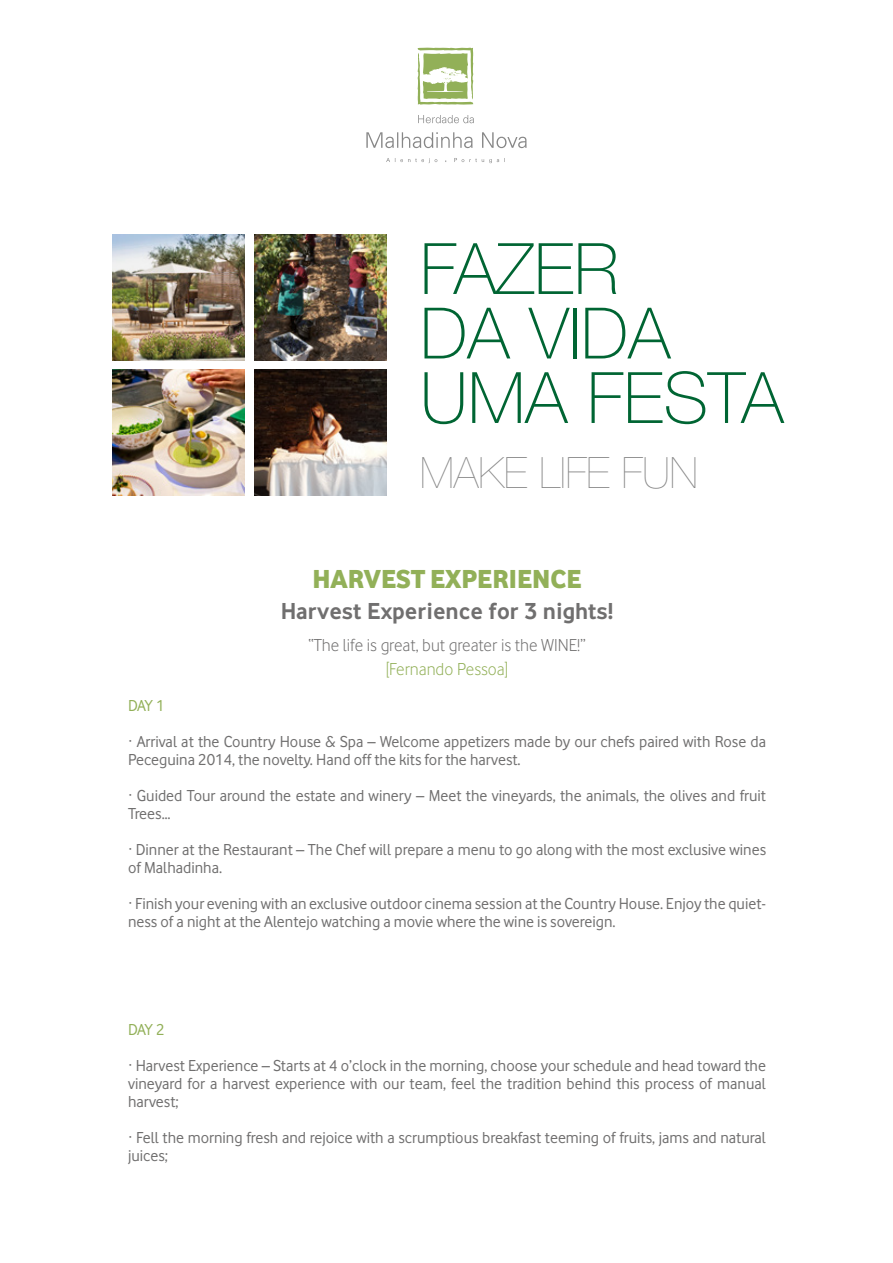
<style>
.page{position:relative;width:893px;height:1263px;background:#fff}
.page>*{position:absolute;margin:0;border:0;box-sizing:border-box;transform-origin:0 0}
.t1{font:100 70.95px/64.5px "Helvetica Neue LT Pro";color:#006533}
.t2{font:200 43.2px "Helvetica Neue LT Pro";color:#878787}
.t3{font:27px "Vodafone Ex B";color:#92b058}
.t4{font:24px "Vodafone";color:#706f6f}
.t5{font:18px "Vodafone Lt";color:#706f6f}
.t6{font:18px "Vodafone Lt";color:#92b058}
.t7{font:16.5px/18px "Vodafone Rg";color:#706f6f}
.t8{font:16.5px "Vodafone Rg";letter-spacing:-.06em;color:#92b058}
</style>
<div class="page">
<svg style="left:418px;top:115px;width:56px;height:8px"></svg>
<svg style="left:366px;top:132px;width:161px;height:16px"></svg>
<svg style="left:418px;top:48px;width:55px;height:57px"></svg>
<svg style="left:386px;top:158px;width:119px;height:5px"></svg>
<img style="left:112px;top:234px;width:132px;height:126px">
<img style="left:254px;top:234px;width:132px;height:126px">
<img style="left:112px;top:369px;width:132px;height:126px">
<img style="left:254px;top:369px;width:132px;height:126px">
<h1 class="t1" style="left:420px;top:236px;width:365px">FAZER<br>DA VIDA<br>UMA FESTA</h1>
<h2 class="t2" style="left:420px;top:448px;width:279px">MAKE LIFE FUN</h2>
<h3 class="t3" style="left:312px;top:562px;width:271px">HARVEST EXPERIENCE</h3>
<h3 class="t4" style="left:281px;top:594px;width:334px">Harvest Experience for 3 nights!</h3>
<p class="t5" style="left:308px;top:634px;width:279px">“The life is great, but greater is the WINE!”</p>
<p class="t6" style="left:386px;top:658px;width:124px">[Fernando Pessoa]</p>
<p class="t8" style="left:128px;top:696px;width:38px">DAY 1</p>
<p class="t7" style="left:128px;top:732px;width:640px">∙ Arrival at the Country House &amp; Spa – Welcome appetizers made by our chefs paired with Rose da<br>Peceguina 2014, the novelty. Hand off the kits for the harvest.</p>
<p class="t7" style="left:128px;top:786px;width:640px">∙ Guided Tour around the estate and winery – Meet the vineyards, the animals, the olives and fruit<br>Trees…</p>
<p class="t7" style="left:128px;top:840px;width:640px">∙ Dinner at the Restaurant – The Chef will prepare a menu to go along with the most exclusive wines of Malhadinha.</p>
<p class="t7" style="left:128px;top:894px;width:640px">∙ Finish your evening with an exclusive outdoor cinema session at the Country House. Enjoy the quiet&shy;ness of a night at the Alentejo watching a movie where the wine is sovereign.</p>
<p class="t8" style="left:128px;top:1020px;width:38px">DAY 2</p>
<p class="t7" style="left:128px;top:1056px;width:640px;text-align:justify">∙ Harvest Experience – Starts at 4 o’clock in the morning, choose your schedule and head toward the vineyard for a harvest experience with our team, feel the tradition behind this process of manual harvest;</p>
<p class="t7" style="left:128px;top:1128px;width:640px">∙ Fell the morning fresh and rejoice with a scrumptious breakfast teeming of fruits, jams and natural juices;</p>
</div>
